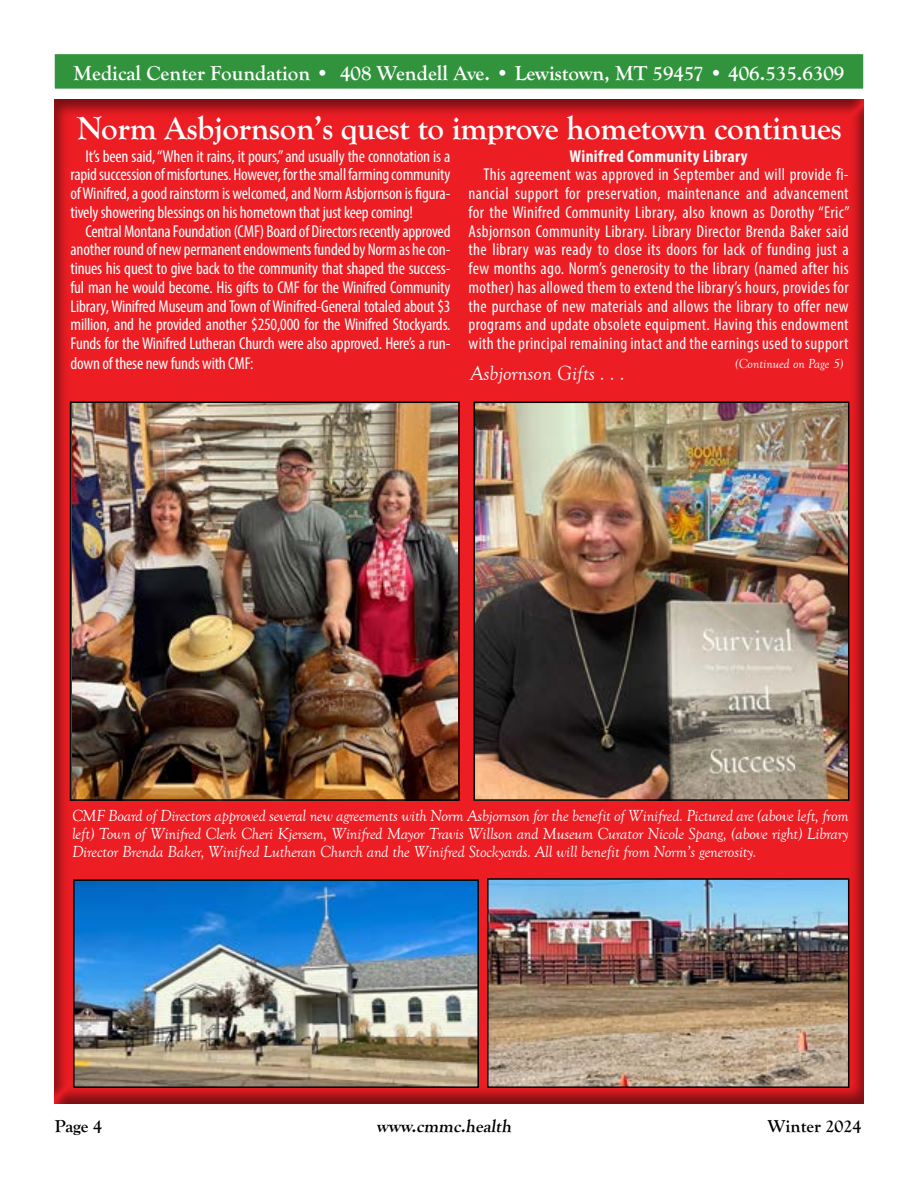
<style>
.page{position:relative;width:918px;height:1188px;background:#fff}
.page>*{position:absolute;margin:0;border:0;box-sizing:border-box;transform-origin:0 0}
.t1{font:700 33px "Goudy Old Style T";letter-spacing:-.01em;color:#fff}
.t2{font:700 21px "Goudy Old Style T";color:#fff}
.t3{font:italic 21px "Goudy Old Style T";color:#fff}
.t4{font:700 18px "Goudy Old Style T";color:#000}
.t5{font:condensed 17.25px/18.8px "Myriad Pro";letter-spacing:-.01em;color:#fff;text-align:justify}
.t6{font:700 condensed 17.25px "Myriad Pro";letter-spacing:.02em;color:#fff}
.t7{font:italic 16.5px/18px "Goudy Old Style T";letter-spacing:-.01em;color:#fff;text-align:justify}
.t8{font:italic 13.5px "Goudy Old Style T";color:#fff}
</style>
<div class="page">
<div style="left:54px;top:53px;width:810px;height:36px;background:#32933d"></div>
<div style="left:53px;top:53px;width:812px;height:37px;border:2px solid #fff"></div>
<div style="left:42px;top:87px;width:835px;height:1017px;background:#000;opacity:.5"></div>
<img style="left:73px;top:405px;width:384px;height:393px">
<div style="left:70px;top:402px;width:390px;height:399px;border:2px solid #000"></div>
<img style="left:477px;top:405px;width:369px;height:393px">
<div style="left:474px;top:402px;width:375px;height:399px;border:2px solid #000"></div>
<img style="left:76px;top:882px;width:400px;height:203px">
<div style="left:73px;top:879px;width:406px;height:209px;border:2px solid #000"></div>
<img style="left:490px;top:881px;width:356px;height:204px">
<div style="left:487px;top:878px;width:362px;height:210px;border:2px solid #000"></div>
<p class="t2" style="left:74px;top:62px;width:772px">Medical Center Foundation • 408 Wendell Ave. • Lewistown, MT 59457 • 406.535.6309</p>
<h1 class="t1" style="left:77px;top:110px;width:766px">Norm Asbjornson’s quest to improve hometown continues</h1>
<p class="t5" style="left:70px;top:146px;width:382px;text-indent:15px">It’s been said, “When it rains, it pours,” and usually the connotation is a rapid succession of misfortunes. However, for the small farming community of Winifred, a good rainstorm is welcomed, and Norm Asbjornson is figura&shy;tively showering blessings on his hometown that just keep coming!</p>
<p class="t5" style="left:70px;top:221px;width:382px;text-indent:15px">Central Montana Foundation (CMF) Board of Directors recently approved another round of new permanent endowments funded by Norm as he con&shy;tinues his quest to give back to the community that shaped the success&shy;ful man he would become. His gifts to CMF for the Winifred Community Library, Winifred Museum and Town of Winifred-General totaled about $3 million, and he provided another $250,000 for the Winifred Stockyards.<br>Funds for the Winifred Lutheran Church were also approved. Here’s a run&shy;down of these new funds with CMF:</p>
<p class="t6" style="left:570px;top:145px;width:180px">Winifred Community Library</p>
<p class="t5" style="left:469px;top:165px;width:383px;text-indent:15px">This agreement was approved in September and will provide fi&shy;nancial support for preservation, maintenance and advancement for the Winifred Community Library, also known as Dorothy “Eric” Asbjornson Community Library. Library Director Brenda Baker said the library was ready to close its doors for lack of funding just a few months ago. Norm’s generosity to the library (named after his mother) has allowed them to extend the library’s hours, provides for the purchase of new materials and allows the library to offer new programs and update obsolete equipment. Having this endowment with the principal remaining intact and the earnings used to support</p>
<p class="t3" style="left:470px;top:362px;width:156px">Asbjornson Gifts . . .</p>
<p class="t8" style="left:735px;top:357px;width:110px">(Continued on Page 5)</p>
<p class="t7" style="left:72px;top:807px;width:778px">CMF Board of Directors approved several new agreements with Norm Asbjornson for the benefit of Winifred. Pictured are (above left, from left) Town of Winifred Clerk Cheri Kjersem, Winifred Mayor Travis Willson and Museum Curator Nicole Spang, (above right) Library Director Brenda Baker, Winifred Lutheran Church and the Winifred Stockyards. All will benefit from Norm’s generosity.</p>
<p class="t4" style="left:55px;top:1116px;width:49px">Page 4</p>
<p class="t4" style="left:377px;top:1116px;width:139px">www.cmmc.health</p>
<p class="t4" style="left:768px;top:1116px;width:95px">Winter 2024</p>
</div>
